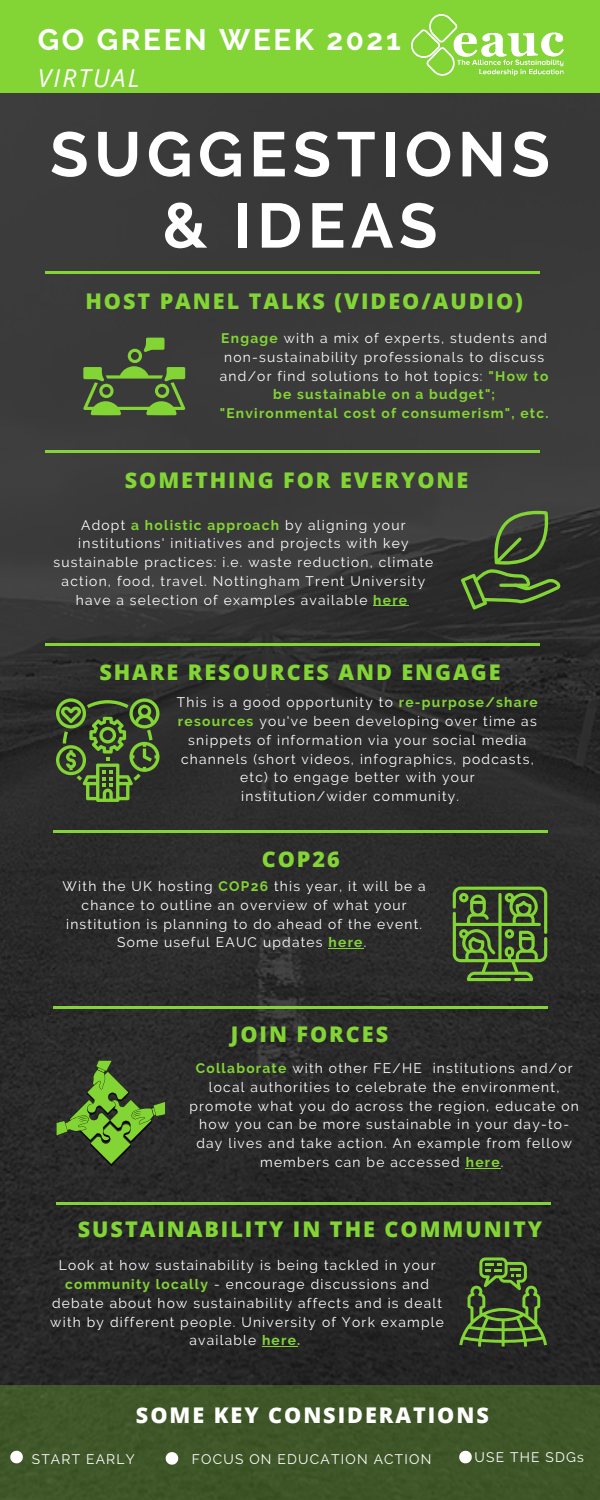
<style>
.page{position:relative;width:600px;height:1500px;background:#fff}
.page>*{position:absolute;margin:0;border:0;box-sizing:border-box;transform-origin:0 0}
.t1{font:700 62.8px/71.2px "Raleway";letter-spacing:.09em;color:#fff;text-align:center}
.t2{font:700 29.6px "Raleway";letter-spacing:.09em;color:#fff}
.t3{font:italic 24.7px "Open Sans";letter-spacing:.09em;color:#fff}
.t4{font:800 21.6px "Open Sans";letter-spacing:.09em;color:#83d536}
.t5{font:800 21.6px "Open Sans";letter-spacing:.09em;color:#fff}
.t6{font:13.8px/18.8px "Raleway";letter-spacing:.09em;color:#fff;text-align:center}
.s1{font-weight:700;color:#83d536}
.s2{color:#000}
</style>
<div class="page">
<img style="left:0;top:93px;width:600px;height:1292px">
<div style="left:0;top:1385px;width:600px;height:115px;background:#3f5629"></div>
<div style="left:0;top:0;width:600px;height:93px;background:#83d536"></div>
<hr style="left:45px;top:272px;width:495px;height:2px;background:#83d536">
<hr style="left:45px;top:450px;width:495px;height:2px;background:#83d536">
<img style="left:412px;top:15px;width:152px;height:61px">
<svg style="left:83px;top:338px;width:102px;height:77px;background:#4f6838"></svg>
<svg style="left:461px;top:508px;width:100px;height:102px;background:#3d4a30"></svg>
<hr style="left:45px;top:643px;width:495px;height:2px;background:#83d536">
<svg style="left:56px;top:698px;width:103px;height:104px;background:#465f2e"></svg>
<hr style="left:53px;top:830px;width:494px;height:3px;background:#83d536">
<svg style="left:453px;top:887px;width:94px;height:94px;background:#4c6c2e"></svg>
<hr style="left:53px;top:1007px;width:494px;height:2px;background:#83d536">
<svg style="left:56px;top:1060px;width:109px;height:106px;background:#445f2c"></svg>
<hr style="left:56px;top:1202px;width:494px;height:3px;background:#83d536">
<svg style="left:459px;top:1257px;width:88px;height:90px;background:#3f552a"></svg>
<svg style="left:10px;top:1451px;width:13px;height:12px"></svg>
<hr style="left:466px;top:1168px;width:35px;height:1px;background:#83d536">
<hr style="left:373px;top:605px;width:35px;height:1px;background:#83d536">
<hr style="left:329px;top:948px;width:35px;height:1px;background:#83d536">
<hr style="left:262px;top:1346px;width:35px;height:1px;background:#83d536">
<svg style="left:166px;top:1452px;width:12px;height:13px"></svg>
<svg style="left:459px;top:1451px;width:13px;height:12px"></svg>
<p class="t2" style="left:38px;top:22px;width:364px">GO GREEN WEEK 2021</p>
<p class="t3" style="left:38px;top:60px;width:103px">VIRTUAL</p>
<p class="t1" style="left:50px;top:119px;width:501px">SUGGESTIONS &amp; IDEAS</p>
<p class="t4" style="left:85px;top:286px;width:439px">HOST PANEL TALKS (VIDEO/AUDIO)</p>
<p class="t6" style="left:220px;top:329px;width:330px"><span class="s1">Engage</span> with a mix of experts, students and non-sustainability professionals to discuss and/or find solutions to hot topics: <span class="s1">"How to be sustainable on a budget"; "Environmental cost of consumerism", etc.</span></p>
<p class="t4" style="left:125px;top:465px;width:345px">SOMETHING FOR EVERYONE</p>
<p class="t6" style="left:53px;top:515px;width:382px">Adopt <span class="s1">a holistic approach</span> by aligning your institutions' initiatives and projects with key sustainable practices: i.e. waste reduction, climate action, food, travel. Nottingham Trent University have a selection of examples available <span class="s1">here</span><span class="s2">.</span></p>
<p class="t4" style="left:99px;top:657px;width:403px">SHARE RESOURCES AND ENGAGE</p>
<p class="t6" style="left:177px;top:693px;width:362px">This is a good opportunity to <span class="s1">re-purpose/share</span></p>
<p class="t6" style="left:178px;top:712px;width:360px"><span class="s1">resources</span> you've been developing over time as</p>
<p class="t6" style="left:188px;top:730px;width:340px">snippets of information via your social media</p>
<p class="t6" style="left:181px;top:749px;width:354px">channels (short videos, infographics, podcasts,</p>
<p class="t6" style="left:240px;top:768px;width:236px">etc) to engage better with your</p>
<p class="t6" style="left:241px;top:787px;width:219px">institution/wider community.</p>
<p class="t4" style="left:262px;top:844px;width:79px">COP26</p>
<p class="t6" style="left:63px;top:877px;width:365px">With the UK hosting <span class="s1">COP26</span> this year, it will be a chance to outline an overview of what your institution is planning to do ahead of the event.<br>Some useful EAUC updates <span class="s1">here</span>.</p>
<p class="t4" style="left:231px;top:1019px;width:159px">JOIN FORCES</p>
<p class="t6" style="left:190px;top:1059px;width:391px"><span class="s1">Collaborate</span> with other FE/HE institutions and/or local authorities to celebrate the environment, promote what you do across the region, educate on how you can be more sustainable in your day-to&shy;day lives and take action. An example from fellow members can be accessed <span class="s1">here</span>.</p>
<p class="t4" style="left:78px;top:1214px;width:466px">SUSTAINABILITY IN THE COMMUNITY</p>
<p class="t6" style="left:50px;top:1256px;width:395px">Look at how sustainability is being tackled in your <span class="s1">community locally</span> - encourage discussions and debate about how sustainability affects and is dealt with by different people. University of York example available <span class="s1">here.</span></p>
<p class="t5" style="left:136px;top:1400px;width:354px">SOME KEY CONSIDERATIONS</p>
<p class="t6" style="left:32px;top:1449px;width:105px">START EARLY</p>
<p class="t6" style="left:192px;top:1449px;width:241px">FOCUS ON EDUCATION ACTION</p>
<p class="t6" style="left:474px;top:1448px;width:111px">USE THE SDGs</p>
</div>
